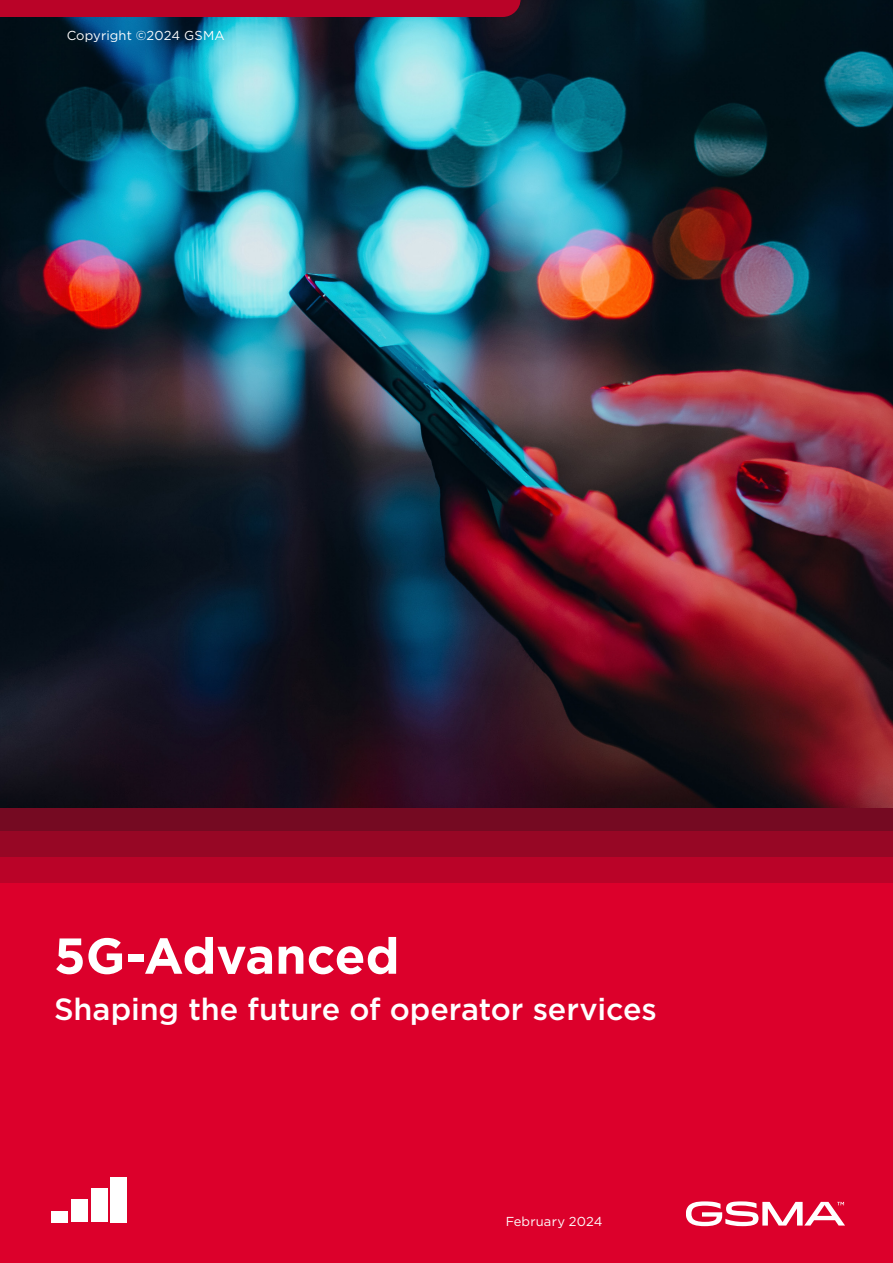
<style>
.page{position:relative;width:893px;height:1263px;background:#fff}
.page>*{position:absolute;margin:0;border:0;box-sizing:border-box;transform-origin:0 0}
.t1{font:700 50.4px "Gotham";color:#fff}
.t2{font:500 30.6px "Gotham";letter-spacing:-.005em;color:#fff}
.t3{font:12.9px "Gotham";letter-spacing:.015em;color:#fff}
</style>
<div class="page">
<img style="left:0;top:0;width:893px;height:808px">
<div style="left:0;top:877px;width:893px;height:386px;background:#dc002b"></div>
<div style="left:0;top:808px;width:893px;height:25px;background:#750a22"></div>
<div style="left:0;top:832px;width:893px;height:25px;background:#970725"></div>
<div style="left:0;top:857px;width:893px;height:25px;background:#ba0328"></div>
<svg style="left:686px;top:1201px;width:159px;height:25px"></svg>
<div style="left:71px;top:1200px;width:17px;height:22px;background:#fff"></div>
<div style="left:51px;top:1211px;width:17px;height:11px;background:#fff"></div>
<div style="left:111px;top:1177px;width:16px;height:45px;background:#fff"></div>
<div style="left:91px;top:1188px;width:16px;height:34px;background:#fff"></div>
<div style="left:0;top:0;width:521px;height:17px;background:#ba0328"></div>
<p class="t3" style="left:66px;top:27px;width:160px">Copyright ©2024 GSMA</p>
<h1 class="t1" style="left:54px;top:922px;width:347px">5G-Advanced</h1>
<p class="t2" style="left:54px;top:989px;width:604px">Shaping the future of operator services</p>
<p class="t3" style="left:505px;top:1213px;width:99px">February 2024</p>
</div>
